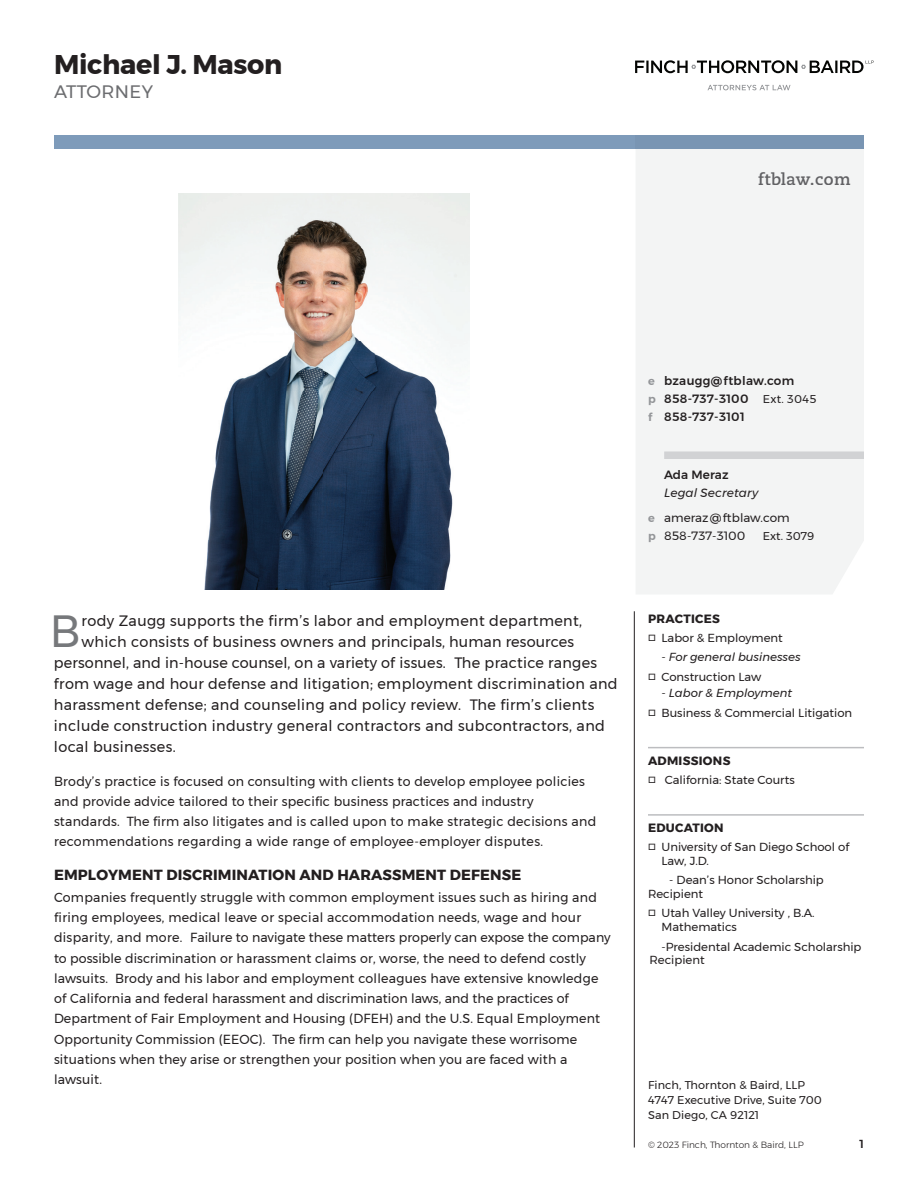
<style>
.page{position:relative;width:918px;height:1188px;background:#fff}
.page>*{position:absolute;margin:0;border:0;box-sizing:border-box;transform-origin:0 0}
.t1{font:45px "Montserrat";color:#76787b;scale:.96 1}
.t2{font:700 27px "Montserrat";letter-spacing:-.01em;color:#231f20}
.t3{font:18px "Montserrat";letter-spacing:.02em;color:#6c6d70}
.t4{font:700 16.5px "Caecilia";letter-spacing:.025em;color:#616164}
.t5{font:15px "Montserrat";letter-spacing:.025em;color:#231f20;scale:.96 1}
.t6{font:700 14.7px "Montserrat";letter-spacing:.01em;color:#231f20}
.t7{font:13.2px/20.2px "Montserrat";letter-spacing:.015em;color:#231f20;scale:.96 1}
.t8{font:500 12px/18px "Montserrat";letter-spacing:.025em;color:#231f20}
.t9{font:12px/24.8px "Montserrat";letter-spacing:.005em;color:#231f20}
.t10{font:700 12px "Montserrat";letter-spacing:.025em;color:#231f20}
.t11{font:500 12px "Montserrat";letter-spacing:.005em;color:#231f20}
.t12{font:11.7px/14px "Montserrat";color:#231f20}
.t13{font:italic 11.7px "Montserrat";color:#231f20}
.t14{font:500 11.7px "Montserrat";color:#231f20}
.t15{font:11.25px/15px "Montserrat";letter-spacing:.005em;color:#231f20}
.t16{font:300 9px "Montserrat";color:#231f20}
.s1{font-weight:600;font-size:11.25px;color:#939598}
.s2{font-weight:400;font-size:11.25px}
.s3{font-style:italic}
</style>
<div class="page">
<img style="left:178px;top:193px;width:292px;height:397px">
<div style="left:636px;top:148px;width:228px;height:446px;background:#f3f4f4"></div>
<hr style="left:648px;top:747px;width:216px;height:1px;background:#bcbdc0">
<hr style="left:648px;top:814px;width:216px;height:2px;background:#bcbdc0">
<hr style="left:634px;top:611px;width:1px;height:537px;background:#231f20">
<div style="left:759px;top:172px;width:91px;height:13px;background:#f3f4f4"></div>
<svg style="left:707px;top:85px;width:84px;height:5px"></svg>
<svg style="left:635px;top:60px;width:239px;height:13px"></svg>
<div style="left:54px;top:135px;width:580px;height:13px;background:#7e9bba"></div>
<div style="left:636px;top:135px;width:228px;height:13px;background:#7995b3"></div>
<div style="left:664px;top:452px;width:200px;height:7px;background:#d1d2d4"></div>
<h2 class="t2" style="left:54px;top:42px;width:230px">Michael J. Mason</h2>
<h3 class="t3" style="left:54px;top:78px;width:101px">ATTORNEY</h3>
<p class="t4" style="left:758px;top:169px;width:94px">ftblaw.com</p>
<h1 class="t1" style="left:50px;top:596px;width:34px">B</h1>
<p class="t5" style="left:82px;top:609px;width:523px">rody Zaugg supports the firm’s labor and employment department,</p>
<p class="t5" style="left:82px;top:630px;width:515px">which consists of business owners and principals, human resources</p>
<p class="t5" style="left:54px;top:651px;width:567px">personnel, and in-house counsel, on a variety of issues. The practice ranges</p>
<p class="t5" style="left:54px;top:672px;width:589px">from wage and hour defense and litigation; employment discrimination and</p>
<p class="t5" style="left:54px;top:693px;width:564px">harassment defense; and counseling and policy review. The firm’s clients</p>
<p class="t5" style="left:54px;top:714px;width:575px">include construction industry general contractors and subcontractors, and</p>
<p class="t5" style="left:54px;top:735px;width:128px">local businesses.</p>
<p class="t7" style="left:54px;top:771px;width:566px">Brody’s practice is focused on consulting with clients to develop employee policies and provide advice tailored to their specific business practices and industry standards. The firm also litigates and is called upon to make strategic decisions and recommendations regarding a wide range of employee-employer disputes.</p>
<p class="t6" style="left:54px;top:863px;width:469px">EMPLOYMENT DISCRIMINATION AND HARASSMENT DEFENSE</p>
<p class="t7" style="left:54px;top:887px;width:581px">Companies frequently struggle with common employment issues such as hiring and firing employees, medical leave or special accommodation needs, wage and hour disparity, and more. Failure to navigate these matters properly can expose the company to possible discrimination or harassment claims or, worse, the need to defend costly lawsuits. Brody and his labor and employment colleagues have extensive knowledge of California and federal harassment and discrimination laws, and the practices of Department of Fair Employment and Housing (DFEH) and the U.S. Equal Employment Opportunity Commission (EEOC). The firm can help you navigate these worrisome situations when they arise or strengthen your position when you are faced with a lawsuit.</p>
<p class="t8" style="left:648px;top:371px;width:170px"><span class="s1">e</span> bzaugg@ftblaw.com<br><span class="s1">p</span> 858-737-3100 <span class="s2">Ext. 3045 </span><span class="s1">f</span> 858-737-3101</p>
<p class="t11" style="left:664px;top:466px;width:66px">Ada Meraz</p>
<p class="t9" style="left:648px;top:480px;width:143px;text-indent:16px"><span class="s3">Legal Secretary<br></span><span class="s1">e</span> ameraz@ftblaw.com</p>
<p class="t9" style="left:648px;top:523px;width:99px"><span class="s1">p</span> 858-737-3100</p>
<p class="t15" style="left:763px;top:528px;width:53px">Ext. 3079</p>
<p class="t10" style="left:648px;top:609px;width:73px">PRACTICES</p>
<p class="t12" style="left:648px;top:631px;width:136px">□ Labor &amp; Employment</p>
<p class="t13" style="left:662px;top:648px;width:141px">- For general businesses</p>
<p class="t12" style="left:648px;top:669px;width:115px">□ Construction Law</p>
<p class="t13" style="left:662px;top:684px;width:132px">- Labor &amp; Employment</p>
<p class="t12" style="left:648px;top:705px;width:206px">□ Business &amp; Commercial Litigation</p>
<p class="t10" style="left:648px;top:751px;width:84px">ADMISSIONS</p>
<p class="t12" style="left:648px;top:773px;width:148px">□ California: State Courts</p>
<p class="t10" style="left:648px;top:818px;width:77px">EDUCATION</p>
<p class="t12" style="left:662px;top:840px;width:189px;text-indent:-14px">□ University of San Diego School of<br>Law, J.D.</p>
<p class="t12" style="left:648px;top:873px;width:177px;text-indent:21px">- Dean’s Honor Scholarship<br>Recipient</p>
<p class="t12" style="left:662px;top:906px;width:155px;text-indent:-14px">□ Utah Valley University , B.A.<br>Mathematics</p>
<p class="t12" style="left:650px;top:939px;width:214px;text-indent:12px">-Presidental Academic Scholarship<br>Recipient</p>
<p class="t15" style="left:648px;top:1077px;width:175px">Finch, Thornton &amp; Baird, LLP<br>4747 Executive Drive, Suite 700<br>San Diego, CA 92121</p>
<p class="t16" style="left:648px;top:1138px;width:157px">© 2023 Finch, Thornton &amp; Baird, LLP</p>
<p class="t14" style="left:860px;top:1134px;width:6px">1</p>
</div>
